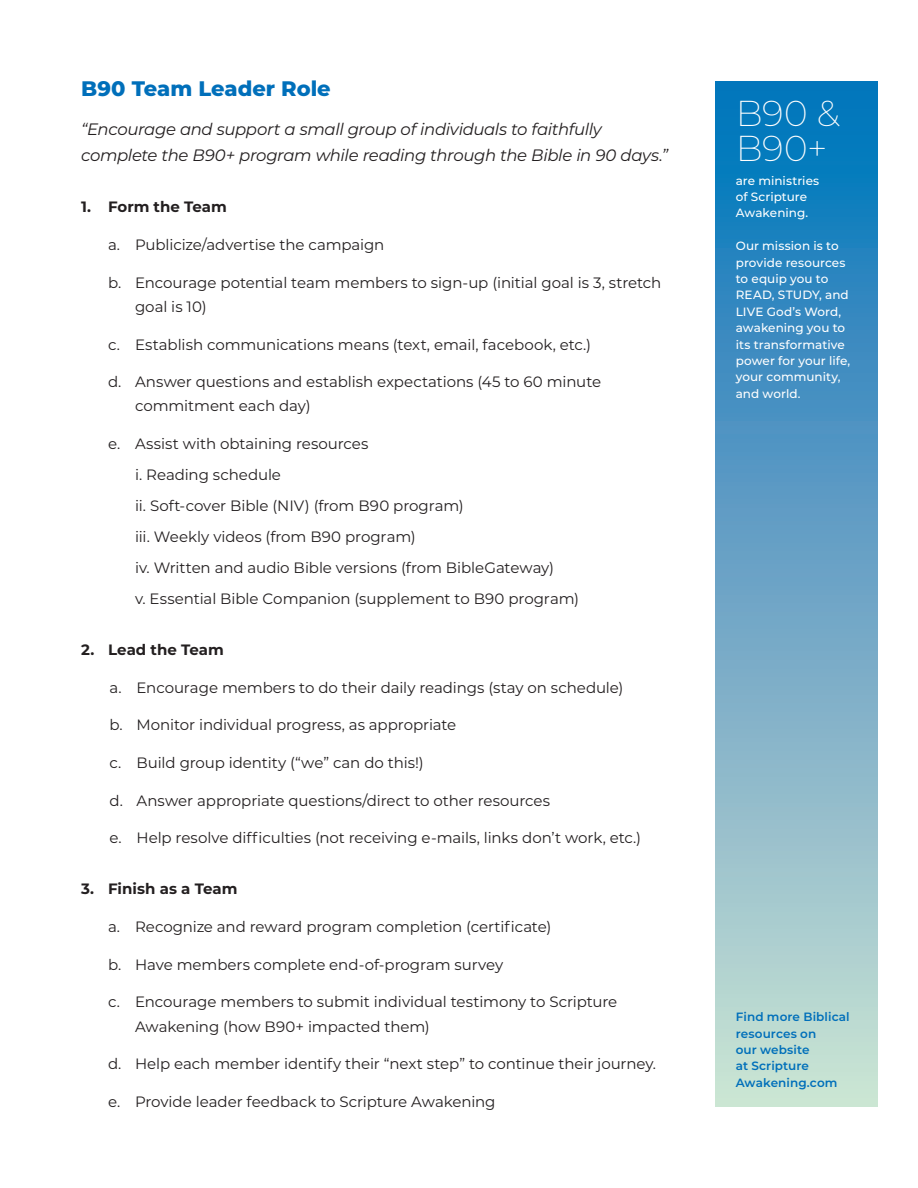
<style>
.page{position:relative;width:918px;height:1188px;background:#fff}
.page>*{position:absolute;margin:0;border:0;box-sizing:border-box;transform-origin:0 0}
.t1{font:200 36px/35px "Montserrat";color:#fff}
.t2{font:800 21px "Montserrat";color:#006fba}
.t3{font:italic 16.5px/26px "Montserrat";letter-spacing:-.02em;color:#231f20}
.t4{font:15px/24.2px "Montserrat";letter-spacing:-.005em;color:#231f20}
.t5{font:700 15px "Montserrat";color:#231f20}
.t6{font:500 12px/16.4px "Montserrat";letter-spacing:.005em;color:#fff}
.t7{font:600 12px/16.4px "Montserrat";letter-spacing:.005em;color:#006fba}
</style>
<div class="page">
<div style="left:716px;top:81px;width:162px;height:1026px;background:linear-gradient(to bottom,#016fbb,#d1e0d3)"></div>
<p class="t2" style="left:81px;top:73px;width:251px">B90 Team Leader Role</p>
<p class="t3" style="left:81px;top:116px;width:589px">“Encourage and support a small group of individuals to faithfully complete the B90+ program while reading through the Bible in 90 days.”</p>
<p class="t5" style="left:81px;top:196px;width:147px">1. Form the Team</p>
<p class="t4" style="left:108px;top:232px;width:278px">a. Publicize/advertise the campaign</p>
<p class="t4" style="left:135px;top:270px;width:528px;text-indent:-27px">b. Encourage potential team members to sign-up (initial goal is 3, stretch goal is 10)</p>
<p class="t4" style="left:108px;top:332px;width:485px">c. Establish communications means (text, email, facebook, etc.)</p>
<p class="t4" style="left:135px;top:369px;width:468px;text-indent:-27px">d. Answer questions and establish expectations (45 to 60 minute commitment each day)</p>
<p class="t4" style="left:108px;top:431px;width:262px">e. Assist with obtaining resources</p>
<p class="t4" style="left:135px;top:462px;width:148px">i. Reading schedule</p>
<p class="t4" style="left:135px;top:493px;width:330px">ii. Soft-cover Bible (NIV) (from B90 program)</p>
<p class="t4" style="left:135px;top:524px;width:282px">iii. Weekly videos (from B90 program)</p>
<p class="t4" style="left:135px;top:555px;width:421px">iv. Written and audio Bible versions (from BibleGateway)</p>
<p class="t4" style="left:135px;top:586px;width:446px">v. Essential Bible Companion (supplement to B90 program)</p>
<p class="t5" style="left:81px;top:639px;width:144px">2. Lead the Team</p>
<p class="t4" style="left:110px;top:675px;width:516px">a. Encourage members to do their daily readings (stay on schedule)</p>
<p class="t4" style="left:110px;top:712px;width:348px">b. Monitor individual progress, as appropriate</p>
<p class="t4" style="left:110px;top:750px;width:316px">c. Build group identity (“we” can do this!)</p>
<p class="t4" style="left:110px;top:788px;width:442px">d. Answer appropriate questions/direct to other resources</p>
<p class="t4" style="left:110px;top:825px;width:533px">e. Help resolve difficulties (not receiving e-mails, links don’t work, etc.)</p>
<p class="t5" style="left:81px;top:878px;width:158px">3. Finish as a Team</p>
<p class="t4" style="left:108px;top:914px;width:445px">a. Recognize and reward program completion (certificate)</p>
<p class="t4" style="left:108px;top:952px;width:397px">b. Have members complete end-of-program survey</p>
<p class="t4" style="left:135px;top:990px;width:484px;text-indent:-27px">c. Encourage members to submit individual testimony to Scripture<br>Awakening (how B90+ impacted them)</p>
<p class="t4" style="left:108px;top:1051px;width:550px">d. Help each member identify their “next step” to continue their journey.</p>
<p class="t4" style="left:108px;top:1089px;width:389px">e. Provide leader feedback to Scripture Awakening</p>
<p class="t1" style="left:736px;top:95px;width:106px">B90 &amp;<br>B90+</p>
<p class="t6" style="left:736px;top:172px;width:85px">are ministries of Scripture<br>Awakening.</p>
<p class="t6" style="left:736px;top:237px;width:116px">Our mission is to provide resources to equip you to<br>READ, STUDY, and<br>LIVE God’s Word, awakening you to its transformative power for your life, your community, and world.</p>
<p class="t7" style="left:736px;top:1008px;width:115px">Find more Biblical resources on<br>our website<br>at Scripture<br>Awakening.com</p>
</div>
